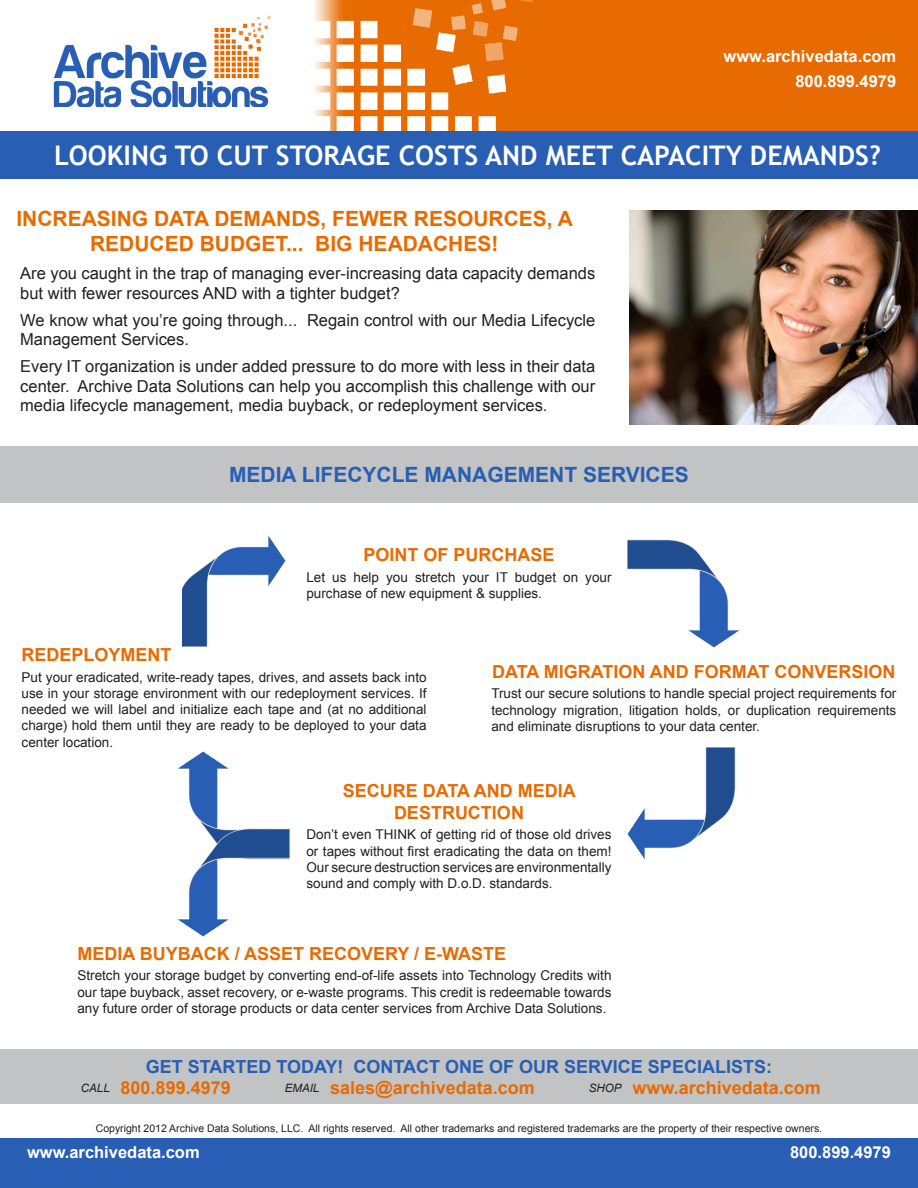
<style>
.page{position:relative;width:918px;height:1188px;background:#fff}
.page>*{position:absolute;margin:0;border:0;box-sizing:border-box;transform-origin:0 0}
.H1_Header{font:700 27px "Trebuchet MS";color:#fff}
.H2_Orange{font:700 21px/25.2px "Arial";color:#e86b02;text-align:center}
.H2_Blue{font:700 21px "Arial";color:#285eb3}
.H2_Orange-2{font:700 18px/21.6px "Arial";color:#e86b02;text-align:center}
.H2_Blue-2{font:700 18px "Arial";color:#285eb3}
.ADS_Paragraph{font:16.5px/19.8px "Arial";color:#231f20}
.t1{font:700 16.5px "Arial";color:#fff}
.Column{font:15px "Arial";letter-spacing:.01em;color:#fff}
.ADS_Paragraph-2{font:13.5px/16.2px "Arial";color:#231f20;text-align:justify}
.t2{font:italic 11.55px "Arial";color:#231f20}
.ADS_Legalese{font:10.5px "Arial";color:#231f20}
</style>
<div class="page">
<div style="left:0;top:446px;width:918px;height:56px;background:#c2c3c4"></div>
<div style="left:0;top:1138px;width:918px;height:50px;background:#285eb3"></div>
<div style="left:0;top:1050px;width:918px;height:54px;background:#c2c3c4"></div>
<div style="left:315px;top:0;width:603px;height:132px;background:#e86b02"></div>
<img style="left:53px;top:16px;width:218px;height:91px">
<img style="left:314px;top:0;width:219px;height:131px">
<div style="left:0;top:131px;width:918px;height:48px;background:#285eb3"></div>
<img style="left:630px;top:211px;width:288px;height:214px">
<img style="left:628px;top:540px;width:111px;height:108px">
<img style="left:628px;top:748px;width:108px;height:111px">
<img style="left:178px;top:751px;width:51px;height:77px">
<img style="left:182px;top:535px;width:104px;height:112px">
<img style="left:178px;top:828px;width:111px;height:108px">
<p class="Column" style="left:781px;top:41px;width:111px">300 Schell Lane</p>
<p class="Column" style="left:786px;top:77px;width:106px">(800) 899-4979</p>
<p class="t1" style="left:724px;top:45px;width:174px">www.archivedata.com</p>
<p class="t1" style="left:795px;top:70px;width:102px">800.899.4979</p>
<p class="H1_Header" style="left:54px;top:139px;width:828px">LOOKING TO CUT STORAGE COSTS AND MEET CAPACITY DEMANDS?</p>
<p class="H2_Orange" style="left:16px;top:207px;width:558px">INCREASING DATA DEMANDS, FEWER RESOURCES, A<br>REDUCED BUDGET... BIG HEADACHES!</p>
<p class="ADS_Paragraph" style="left:20px;top:264px;width:577px">Are you caught in the trap of managing ever-increasing data capacity demands but with fewer resources AND with a tighter budget?</p>
<p class="ADS_Paragraph" style="left:20px;top:310px;width:577px">We know what you’re going through... Regain control with our Media Lifecycle<br>Management Services.</p>
<p class="ADS_Paragraph" style="left:20px;top:356px;width:577px;text-align:justify">Every IT organization is under added pressure to do more with less in their data center. Archive Data Solutions can help you accomplish this challenge with our media lifecycle management, media buyback, or redeployment services.</p>
<p class="H2_Blue" style="left:229px;top:460px;width:461px">MEDIA LIFECYCLE MANAGEMENT SERVICES</p>
<p class="H2_Orange-2" style="left:363px;top:545px;width:193px">POINT OF PURCHASE</p>
<p class="ADS_Paragraph-2" style="left:306px;top:569px;width:307px">Let us help you stretch your IT budget on your purchase of new equipment &amp; supplies.</p>
<p class="H2_Orange-2" style="left:22px;top:645px;width:152px">REDEPLOYMENT</p>
<p class="ADS_Paragraph-2" style="left:22px;top:669px;width:406px">Put your eradicated, write-ready tapes, drives, and assets back into use in your storage environment with our redeployment services. If needed we will label and initialize each tape and (at no additional charge) hold them until they are ready to be deployed to your data center location.</p>
<p class="H2_Orange-2" style="left:492px;top:661px;width:405px">DATA MIGRATION AND FORMAT CONVERSION</p>
<p class="ADS_Paragraph-2" style="left:491px;top:686px;width:406px">Trust our secure solutions to handle special project requirements for technology migration, litigation holds, or duplication requirements and eliminate disruptions to your data center.</p>
<p class="H2_Orange-2" style="left:343px;top:781px;width:234px">SECURE DATA AND MEDIA<br>DESTRUCTION</p>
<p class="ADS_Paragraph-2" style="left:306px;top:827px;width:307px">Don’t even THINK of getting rid of those old drives or tapes without first eradicating the data on them!<br>Our secure destruction services are environmentally sound and comply with D.o.D. standards.</p>
<p class="H2_Orange-2" style="left:77px;top:943px;width:430px">MEDIA BUYBACK / ASSET RECOVERY / E-WASTE</p>
<p class="ADS_Paragraph-2" style="left:77px;top:968px;width:536px">Stretch your storage budget by converting end-of-life assets into Technology Credits with our tape buyback, asset recovery, or e-waste programs. This credit is redeemable towards any future order of storage products or data center services from Archive Data Solutions.</p>
<p class="H2_Blue-2" style="left:146px;top:1055px;width:628px">GET STARTED TODAY! CONTACT ONE OF OUR SERVICE SPECIALISTS:</p>
<p class="t2" style="left:81px;top:1081px;width:30px">CALL</p>
<p class="H2_Orange-2" style="left:121px;top:1077px;width:112px">800.899.4979</p>
<p class="t2" style="left:285px;top:1081px;width:36px">EMAIL</p>
<p class="H2_Orange-2" style="left:330px;top:1077px;width:206px">sales@archivedata.com</p>
<p class="t2" style="left:589px;top:1081px;width:34px">SHOP</p>
<p class="H2_Orange-2" style="left:632px;top:1077px;width:190px">www.archivedata.com</p>
<p class="ADS_Legalese" style="left:96px;top:1122px;width:728px">Copyright 2012 Archive Data Solutions, LLC. All rights reserved. All other trademarks and registered trademarks are the property of their respective owners.</p>
<p class="t1" style="left:27px;top:1141px;width:174px">www.archivedata.com</p>
<p class="t1" style="left:790px;top:1141px;width:102px">800.899.4979</p>
</div>
